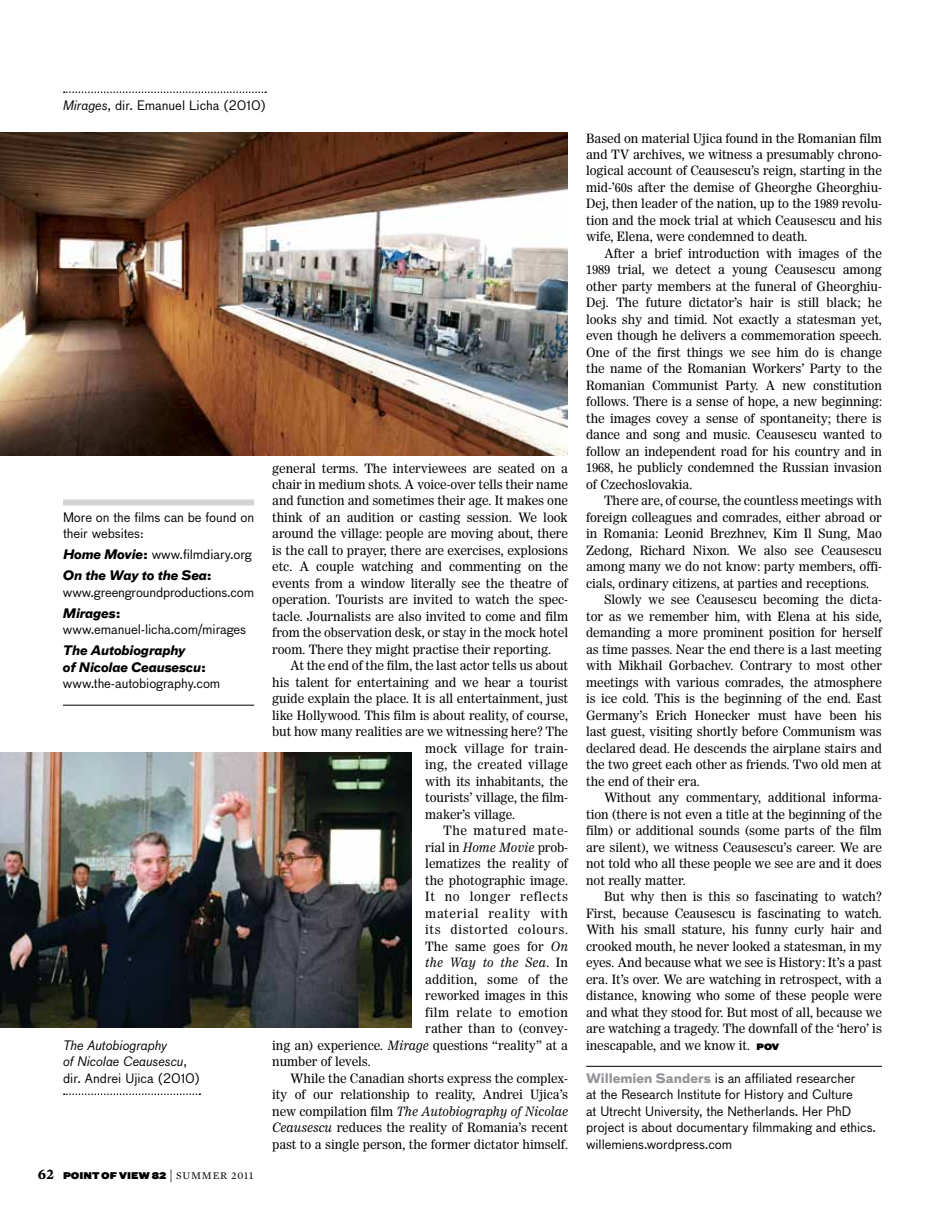
<style>
.page{position:relative;width:945px;height:1215px;background:#fff}
.page>*{position:absolute;margin:0;border:0;box-sizing:border-box;transform-origin:0 0}
.t1{font:12.75px/16.5px "Worldwide";letter-spacing:-.005em;color:#000;text-align:justify}
.t2{font:12.75px/16.5px "Bau LF";letter-spacing:-.005em;color:#000}
.t3{font:italic 700 12.75px/16.5px "Bau LF";letter-spacing:-.005em;color:#000}
.t4{font:12.75px "Worldwide";letter-spacing:.05em;color:#000}
.t5{font:italic 12.75px "Worldwide";letter-spacing:-.005em;color:#000}
.t6{font:italic 12.75px/16.5px "Bau LF";color:#000}
.t7{font:12.75px "Worldwide";letter-spacing:.02em;color:#000}
.t8{font:12.75px "Worldwide";letter-spacing:.03em;color:#000}
.t9{font:9px "Bau LF Super";color:#000}
.s1{font-style:italic}
.s2{font-style:normal}
.s3{font-weight:400;font-style:normal}
.s4{font-weight:700;font-style:italic}
.s5{font-weight:700}
.s6{font-family:"Mercury Text G1";font-weight:700;font-size:15px}
.s7{font-family:"Mercury Text G1";font-size:13.5px}
.s8{font-family:"Mercury Text G1";font-size:10.5px}
.s9{font-family:"Bau LF Super";font-size:8.55px}
.s10{font-weight:700;color:#939598}
</style>
<div class="page">
<hr style="left:586px;top:1066px;width:296px;height:1px;background:#000">
<div style="left:63px;top:500px;width:191px;height:6px;background:#d1d3d4"></div>
<hr style="left:63px;top:705px;width:191px;height:1px;background:#000">
<img style="left:0;top:132px;width:568px;height:324px">
<svg style="left:64px;top:92px;width:202px;height:1px"></svg>
<img style="left:0;top:752px;width:412px;height:276px">
<svg style="left:64px;top:1094px;width:136px;height:1px"></svg>
<p class="t2" style="left:63px;top:97px;width:204px"><span class="s1">Mirages</span>, dir. Emanuel Licha (2010)</p>
<p class="t2" style="left:63px;top:509px;width:193px">More on the films can be found on their websites:</p>
<p class="t3" style="left:63px;top:545px;width:190px;line-height:21px">Home Movie<span class="s2">:</span> <span class="s3">www.filmdiary.org<br></span>On the Way to the Sea<span class="s2">:</span></p>
<p class="t2" style="left:63px;top:582px;width:193px;line-height:21px">www.greengroundproductions.com<br><span class="s4">Mirages</span><span class="s5">:</span></p>
<p class="t2" style="left:63px;top:622px;width:185px">www.emanuel-licha.com/mirages</p>
<p class="t3" style="left:63px;top:643px;width:159px">The Autobiography<br>of Nicolae Ceausescu<span class="s2">: </span><span class="s3">www.the-autobiography.com</span></p>
<p class="t6" style="left:63px;top:1037px;width:139px">The Autobiography<br>of Nicolae Ceausescu<span class="s2">, dir. Andrei Ujica (2010)</span></p>
<p class="t9" style="left:38px;top:1169px;width:217px"><span class="s6">62</span> POINT OF VIEW 82 <span class="s7">|</span> <span class="s8">SUMMER 2011</span></p>
<p class="t1" style="left:272px;top:460px;width:297px">general terms. The interviewees are seated on a chair in medium shots. A voice-over tells their name and function and sometimes their age. It makes one think of an audition or casting session. We look around the village: people are moving about, there is the call to prayer, there are exercises, explosions etc. A couple watching and commenting on the events from a window literally see the theatre of operation. Tourists are invited to watch the spec&shy;tacle. Journalists are also invited to come and film from the observation desk, or stay in the mock hotel room. There they might practise their reporting.</p>
<p class="t1" style="left:290px;top:658px;width:279px">At the end of the film, the last actor tells us about</p>
<p class="t1" style="left:272px;top:674px;width:297px">his talent for entertaining and we hear a tourist</p>
<p class="t1" style="left:272px;top:691px;width:297px">guide explain the place. It is all entertainment, just</p>
<p class="t1" style="left:272px;top:707px;width:297px">like Hollywood. This film is about reality, of course,</p>
<p class="t1" style="left:272px;top:724px;width:297px">but how many realities are we witnessing here? The</p>
<p class="t7" style="left:425px;top:741px;width:144px">mock village for train-</p>
<p class="t7" style="left:425px;top:757px;width:144px">ing, the created village</p>
<p class="t1" style="left:425px;top:773px;width:144px">with its inhabitants, the</p>
<p class="t1" style="left:425px;top:790px;width:144px">tourists’ village, the film-</p>
<p class="t1" style="left:425px;top:806px;width:92px">maker’s village.</p>
<p class="t4" style="left:443px;top:823px;width:126px">The matured mate-</p>
<p class="t1" style="left:425px;top:839px;width:144px">rial in <span class="s1">Home Movie</span> prob-</p>
<p class="t1" style="left:425px;top:856px;width:144px">lematizes the reality of</p>
<p class="t1" style="left:425px;top:872px;width:144px">the photographic image.</p>
<p class="t4" style="left:425px;top:889px;width:144px">It no longer reflects</p>
<p class="t4" style="left:425px;top:906px;width:144px">material reality with</p>
<p class="t4" style="left:425px;top:922px;width:144px">its distorted colours.</p>
<p class="t1" style="left:425px;top:938px;width:144px">The same goes for <span class="s1">On</span></p>
<p class="t5" style="left:425px;top:955px;width:144px">the Way to the Sea<span class="s2">. In</span></p>
<p class="t1" style="left:425px;top:971px;width:144px">addition, some of the</p>
<p class="t1" style="left:425px;top:988px;width:144px">reworked images in this</p>
<p class="t8" style="left:425px;top:1005px;width:144px">film relate to emotion</p>
<p class="t1" style="left:425px;top:1021px;width:144px">rather than to (convey-</p>
<p class="t1" style="left:272px;top:1037px;width:297px">ing an) experience. <span class="s1">Mirage</span> questions “reality” at a</p>
<p class="t1" style="left:272px;top:1054px;width:100px">number of levels.</p>
<p class="t1" style="left:290px;top:1070px;width:279px">While the Canadian shorts express the complex-</p>
<p class="t1" style="left:272px;top:1087px;width:297px">ity of our relationship to reality, Andrei Ujica’s</p>
<p class="t5" style="left:272px;top:1104px;width:297px"><span class="s2">new compilation film</span> The Autobiography of Nicolae</p>
<p class="t1" style="left:272px;top:1120px;width:297px"><span class="s1">Ceausescu</span> reduces the reality of Romania’s recent</p>
<p class="t1" style="left:272px;top:1136px;width:297px">past to a single person, the former dictator himself.</p>
<p class="t1" style="left:586px;top:130px;width:297px">Based on material Ujica found in the Romanian film and TV archives, we witness a presumably chrono&shy;logical account of Ceausescu’s reign, starting in the mid-’60s after the demise of Gheorghe Gheorghiu-Dej, then leader of the nation, up to the 1989 revolu&shy;tion and the mock trial at which Ceausescu and his wife, Elena, were condemned to death.</p>
<p class="t1" style="left:586px;top:245px;width:297px;text-indent:18px">After a brief introduction with images of the 1989 trial, we detect a young Ceausescu among other party members at the funeral of Gheorghiu-Dej. The future dictator’s hair is still black; he looks shy and timid. Not exactly a statesman yet, even though he delivers a commemoration speech.<br>One of the first things we see him do is change the name of the Romanian Workers’ Party to the Romanian Communist Party. A new constitution follows. There is a sense of hope, a new beginning: the images covey a sense of spontaneity; there is dance and song and music. Ceausescu wanted to follow an independent road for his country and in 1968, he publicly condemned the Russian invasion of Czechoslovakia.</p>
<p class="t1" style="left:604px;top:493px;width:279px">There are, of course, the countless meetings with</p>
<p class="t1" style="left:586px;top:509px;width:297px">foreign colleagues and comrades, either abroad or</p>
<p class="t1" style="left:586px;top:526px;width:297px">in Romania: Leonid Brezhnev, Kim Il Sung, Mao</p>
<p class="t1" style="left:586px;top:542px;width:297px">Zedong, Richard Nixon. We also see Ceausescu</p>
<p class="t1" style="left:586px;top:559px;width:297px">among many we do not know: party members, offi-</p>
<p class="t1" style="left:586px;top:575px;width:285px">cials, ordinary citizens, at parties and receptions.</p>
<p class="t1" style="left:604px;top:592px;width:279px">Slowly we see Ceausescu becoming the dicta-</p>
<p class="t1" style="left:586px;top:608px;width:297px">tor as we remember him, with Elena at his side,</p>
<p class="t1" style="left:586px;top:625px;width:297px">demanding a more prominent position for herself</p>
<p class="t1" style="left:586px;top:641px;width:297px">as time passes. Near the end there is a last meeting</p>
<p class="t1" style="left:586px;top:658px;width:297px">with Mikhail Gorbachev. Contrary to most other</p>
<p class="t1" style="left:586px;top:674px;width:297px">meetings with various comrades, the atmosphere</p>
<p class="t1" style="left:586px;top:691px;width:297px">is ice cold. This is the beginning of the end. East</p>
<p class="t1" style="left:586px;top:707px;width:297px">Germany’s Erich Honecker must have been his</p>
<p class="t1" style="left:586px;top:724px;width:297px">last guest, visiting shortly before Communism was</p>
<p class="t1" style="left:586px;top:740px;width:297px">declared dead. He descends the airplane stairs and</p>
<p class="t1" style="left:586px;top:757px;width:297px">the two greet each other as friends. Two old men at</p>
<p class="t1" style="left:586px;top:773px;width:115px">the end of their era.</p>
<p class="t1" style="left:604px;top:790px;width:279px">Without any commentary, additional informa-</p>
<p class="t1" style="left:586px;top:806px;width:297px">tion (there is not even a title at the beginning of the</p>
<p class="t1" style="left:586px;top:823px;width:297px">film) or additional sounds (some parts of the film</p>
<p class="t1" style="left:586px;top:839px;width:297px">are silent), we witness Ceausescu’s career. We are</p>
<p class="t1" style="left:586px;top:856px;width:297px">not told who all these people we see are and it does</p>
<p class="t1" style="left:586px;top:872px;width:101px">not really matter.</p>
<p class="t1" style="left:604px;top:889px;width:279px">But why then is this so fascinating to watch?</p>
<p class="t1" style="left:586px;top:905px;width:297px">First, because Ceausescu is fascinating to watch.</p>
<p class="t1" style="left:586px;top:922px;width:297px">With his small stature, his funny curly hair and</p>
<p class="t1" style="left:586px;top:938px;width:297px">crooked mouth, he never looked a statesman, in my</p>
<p class="t1" style="left:586px;top:955px;width:297px">eyes. And because what we see is History: It’s a past</p>
<p class="t1" style="left:586px;top:971px;width:297px">era. It’s over. We are watching in retrospect, with a</p>
<p class="t1" style="left:586px;top:988px;width:297px">distance, knowing who some of these people were</p>
<p class="t1" style="left:586px;top:1004px;width:297px">and what they stood for. But most of all, because we</p>
<p class="t1" style="left:586px;top:1021px;width:297px">are watching a tragedy. The downfall of the ‘hero’ is</p>
<p class="t1" style="left:586px;top:1037px;width:195px">inescapable, and we know it. <span class="s9">POV</span></p>
<p class="t2" style="left:586px;top:1070px;width:292px"><span class="s10">Willemien Sanders</span> is an affiliated researcher<br>at the Research Institute for History and Culture<br>at Utrecht University, the Netherlands. Her PhD project is about documentary filmmaking and ethics. willemiens.wordpress.com</p>
</div>
